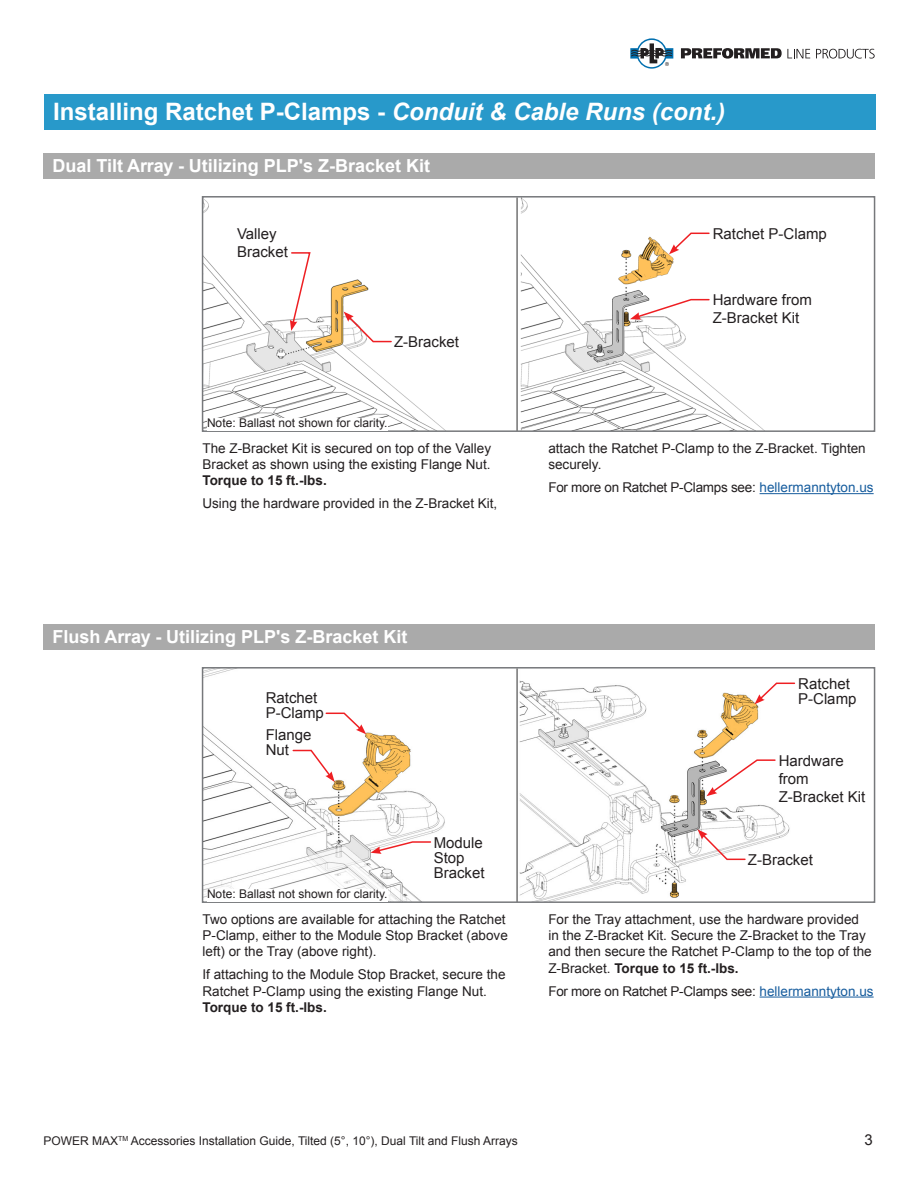
<style>
.page{position:relative;width:918px;height:1188px;background:#fff}
.page>*{position:absolute;margin:0;border:0;box-sizing:border-box;transform-origin:0 0}
.t1{font:700 24px "Arial";color:#fff}
.t2{font:700 18px "Arial";color:#fff}
.t3{font:15px/15px "Arial";color:#231f20}
.t4{font:13.5px/16.2px "Arial";color:#231f20}
.t5{font:13.5px "Arial";letter-spacing:-.02em;color:#231f20}
.t6{font:12px "Arial";color:#231f20}
.s1{font-style:italic}
.s2{font-weight:700}
.s3{color:#175d9e}
</style>
<div class="page">
<svg style="left:630px;top:38px;width:43px;height:31px"></svg>
<svg style="left:681px;top:48px;width:129px;height:11px"></svg>
<svg style="left:816px;top:49px;width:59px;height:10px"></svg>
<div style="left:43px;top:153px;width:832px;height:25px;background:#aaa"></div>
<img style="left:205px;top:199px;width:558px;height:230px">
<div style="left:202px;top:196px;width:673px;height:236px;border:2px solid #76787b"></div>
<div style="left:207px;top:418px;width:181px;height:13px;background:#fff"></div>
<svg style="left:344px;top:312px;width:49px;height:31px"></svg>
<svg style="left:290px;top:251px;width:22px;height:80px"></svg>
<svg style="left:669px;top:232px;width:41px;height:22px"></svg>
<svg style="left:630px;top:298px;width:80px;height:22px"></svg>
<hr style="left:760px;top:493px;width:114px;height:1px;background:#175d9e">
<div style="left:44px;top:94px;width:832px;height:36px;background:#2899ca"></div>
<div style="left:43px;top:624px;width:832px;height:26px;background:#aaa"></div>
<img style="left:205px;top:670px;width:585px;height:230px">
<div style="left:202px;top:667px;width:673px;height:236px;border:2px solid #76787b"></div>
<div style="left:207px;top:889px;width:181px;height:13px;background:#fff"></div>
<svg style="left:370px;top:841px;width:62px;height:13px"></svg>
<svg style="left:754px;top:682px;width:42px;height:22px"></svg>
<svg style="left:325px;top:712px;width:41px;height:22px"></svg>
<svg style="left:292px;top:749px;width:43px;height:33px"></svg>
<svg style="left:706px;top:759px;width:70px;height:37px"></svg>
<hr style="left:760px;top:997px;width:114px;height:1px;background:#175d9e">
<svg style="left:698px;top:829px;width:48px;height:32px"></svg>
<p class="t1" style="left:53px;top:96px;width:674px">Installing Ratchet P-Clamps - <span class="s1">Conduit &amp; Cable Runs (cont.)</span></p>
<p class="t2" style="left:52px;top:154px;width:379px">Dual Tilt Array - Utilizing PLP's Z-Bracket Kit</p>
<p class="t3" style="left:237px;top:226px;width:41px">Valley</p>
<p class="t3" style="left:237px;top:244px;width:52px">Bracket</p>
<p class="t3" style="left:394px;top:335px;width:67px">Z-Bracket</p>
<p class="t6" style="left:207px;top:415px;width:182px">Note: Ballast not shown for clarity.</p>
<p class="t4" style="left:202px;top:440px;width:290px;text-align:justify">The Z-Bracket Kit is secured on top of the Valley Bracket as shown using the existing Flange Nut.<br><span class="s2">Torque to 15 ft.-lbs.</span></p>
<p class="t4" style="left:202px;top:496px;width:296px">Using the hardware provided in the Z-Bracket Kit,</p>
<p class="t2" style="left:52px;top:625px;width:357px">Flush Array - Utilizing PLP's Z-Bracket Kit</p>
<p class="t3" style="left:713px;top:226px;width:116px">Ratchet P-Clamp</p>
<p class="t3" style="left:713px;top:291px;width:101px;line-height:18px">Hardware from<br>Z-Bracket Kit</p>
<p class="t4" style="left:548px;top:440px;width:319px">attach the Ratchet P-Clamp to the Z-Bracket. Tighten securely.</p>
<p class="t5" style="left:548px;top:479px;width:327px">For more on Ratchet P-Clamps see: <span class="s3">hellermanntyton.us</span></p>
<p class="t3" style="left:798px;top:676px;width:53px">Ratchet</p>
<p class="t3" style="left:266px;top:690px;width:53px">Ratchet</p>
<p class="t3" style="left:798px;top:691px;width:60px">P-Clamp</p>
<p class="t3" style="left:266px;top:705px;width:60px">P-Clamp</p>
<p class="t3" style="left:266px;top:727px;width:47px">Flange</p>
<p class="t3" style="left:266px;top:742px;width:25px">Nut</p>
<p class="t3" style="left:779px;top:753px;width:67px">Hardware</p>
<p class="t3" style="left:779px;top:771px;width:31px">from</p>
<p class="t3" style="left:779px;top:789px;width:88px">Z-Bracket Kit</p>
<p class="t6" style="left:207px;top:886px;width:182px">Note: Ballast not shown for clarity.</p>
<p class="t3" style="left:434px;top:835px;width:52px">Module<br>Stop<br>Bracket</p>
<p class="t4" style="left:202px;top:911px;width:307px">Two options are available for attaching the Ratchet<br>P-Clamp, either to the Module Stop Bracket (above left) or the Tray (above right).</p>
<p class="t4" style="left:202px;top:967px;width:305px">If attaching to the Module Stop Bracket, secure the<br>Ratchet P-Clamp using the existing Flange Nut.<br><span class="s2">Torque to 15 ft.-lbs.</span></p>
<p class="t3" style="left:748px;top:852px;width:67px">Z-Bracket</p>
<p class="t4" style="left:548px;top:911px;width:325px">For the Tray attachment, use the hardware provided in the Z-Bracket Kit. Secure the Z-Bracket to the Tray and then secure the Ratchet P-Clamp to the top of the Z-Bracket. <span class="s2">Torque to 15 ft.-lbs.</span></p>
<p class="t5" style="left:548px;top:982px;width:327px">For more on Ratchet P-Clamps see: <span class="s3">hellermanntyton.us</span></p>
<p class="t6" style="left:43px;top:1133px;width:476px">POWER MAX<sup>TM</sup> Accessories Installation Guide, Tilted (5°, 10°), Dual Tilt and Flush Arrays</p>
<p class="t3" style="left:865px;top:1132px;width:10px">3</p>
</div>
